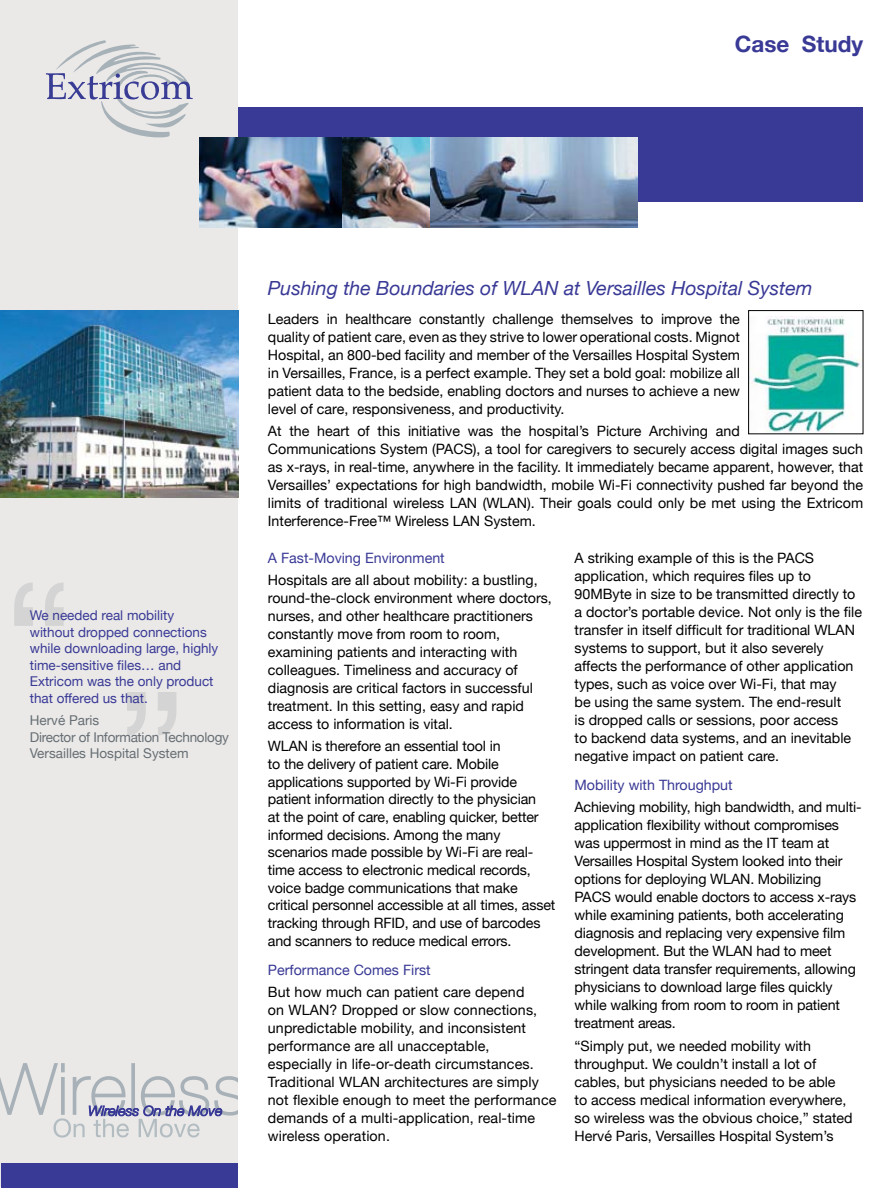
<style>
.page{position:relative;width:893px;height:1188px;background:#fff}
.page>*{position:absolute;margin:0;border:0;box-sizing:border-box;transform-origin:0 0}
.t1{font:700 22.5px "Helvetica Neue";color:#393996}
.t2{font:italic 19.5px "Helvetica Neue";color:#393996}
.t3{font:14.25px/18px "Helvetica Neue";color:#000}
.t4{font:14.25px "Helvetica Neue";color:#393996}
.t5{font:13.5px/16.5px "Helvetica Neue";color:#393996}
.t6{font:13.5px/16.5px "Helvetica Neue";letter-spacing:-.01em;color:#676e73}
</style>
<div class="page">
<div style="left:207px;top:107px;width:656px;height:94px;background:#393996"></div>
<div style="left:1px;top:1px;width:237px;height:1186px;background:#eae9e8"></div>
<img style="left:1px;top:310px;width:237px;height:187px">
<img style="left:200px;top:137px;width:231px;height:91px">
<img style="left:431px;top:137px;width:207px;height:91px">
<div style="left:1px;top:1164px;width:236px;height:24px;background:#393996"></div>
<svg style="left:1px;top:1063px;width:236px;height:75px"></svg>
<svg style="left:14px;top:583px;width:50px;height:43px"></svg>
<svg style="left:127px;top:692px;width:49px;height:43px"></svg>
<svg style="left:46px;top:40px;width:147px;height:97px"></svg>
<img style="left:750px;top:316px;width:111px;height:116px">
<div style="left:748px;top:310px;width:115px;height:124px;border:1px solid #000"></div>
<h1 class="t1" style="left:735px;top:30px;width:56px">Case</h1>
<h1 class="t1" style="left:802px;top:30px;width:63px">Study</h1>
<p class="t5" style="left:30px;top:607px;width:190px">We needed real mobility without dropped connections while downloading large, highly time-sensitive files… and<br>Extricom was the only product that offered us that.</p>
<p class="t6" style="left:30px;top:712px;width:201px">Hervé Paris<br>Director of Information Technology<br>Versailles Hospital System</p>
<h2 class="t2" style="left:268px;top:276px;width:546px">Pushing the Boundaries of WLAN at Versailles Hospital System</h2>
<p class="t3" style="left:268px;top:310px;width:474px">Leaders<br>quality of patient care, even as they strive to lower operational costs. Mignot Hospital, an 800-bed facility and member of the Versailles Hospital System in Versailles, France is, a perfect example. They set a bold goal: mobilize all patient data to the bedside, enabling doctors and nurses to achieve a new level of care, responsiveness, and productivity.</p>
<p class="t3" style="left:716px;top:422px;width:26px">and</p>
<p class="t3" style="left:327px;top:310px;width:13px">in</p>
<p class="t3" style="left:345px;top:310px;width:68px">healthcare</p>
<p class="t3" style="left:419px;top:310px;width:67px">constantly</p>
<p class="t3" style="left:493px;top:310px;width:62px">challenge</p>
<p class="t3" style="left:561px;top:310px;width:74px">themselves</p>
<p class="t3" style="left:661px;top:310px;width:53px">improve</p>
<p class="t3" style="left:720px;top:310px;width:22px">the</p>
<p class="t3" style="left:641px;top:310px;width:14px">to</p>
<p class="t3" style="left:357px;top:422px;width:14px">of</p>
<p class="t3" style="left:268px;top:422px;width:597px">At<br>Communications System (PACS a,) tool for caregivers to securely access digital images such as -x rays in, real-time, anywhere in the facility It. immediately became apparent, however, that Versailles’ expectations for high bandwidth, mobile Wi-Fi connectivity pushed far beyond the limits of traditional wireless LAN (WLAN .) Their goals could only be met using the Extricom Interference-Free™ Wireless LAN System.</p>
<p class="t3" style="left:289px;top:422px;width:22px">the</p>
<p class="t3" style="left:317px;top:422px;width:34px">heart</p>
<p class="t3" style="left:378px;top:422px;width:24px">this</p>
<p class="t3" style="left:408px;top:422px;width:53px">initiative</p>
<p class="t3" style="left:501px;top:422px;width:22px">the</p>
<p class="t3" style="left:529px;top:422px;width:62px">hospital s’</p>
<p class="t3" style="left:597px;top:422px;width:46px">Picture</p>
<p class="t3" style="left:649px;top:422px;width:60px">Archiving</p>
<p class="t3" style="left:468px;top:422px;width:27px">was</p>
<p class="t4" style="left:268px;top:549px;width:178px">A Fast-Moving Environment</p>
<p class="t3" style="left:268px;top:571px;width:286px">Hospitals are all about mobility a: bustling, round-the-clock environment where doctors, nurses, and other healthcare practitioners constantly move from room to room, examining patients and interacting with colleagues. Timeliness and accuracy of diagnosis are critical factors in successful treatment In. this setting, easy and rapid access to information is vital.</p>
<p class="t3" style="left:268px;top:737px;width:272px">WLAN is therefore an essential tool in<br>to the delivery of patient care. Mobile applications supported by Wi-Fi provide patient information directly to the physician at the point of care, enabling quicker, better informed decisions. Among the many</p>
<p class="t3" style="left:268px;top:861px;width:264px">time access to electronic medical records,</p>
<p class="t3" style="left:268px;top:843px;width:267px">scenarios made possible by Wi-Fi are real-</p>
<p class="t3" style="left:268px;top:879px;width:289px">voice badge communications that make critical personnel accessible at all times, asset tracking through RFID, and use of barcodes and scanners to reduce medical errors.</p>
<p class="t4" style="left:268px;top:961px;width:164px">Performance Comes First</p>
<p class="t3" style="left:268px;top:983px;width:290px">But how much can patient care depend<br>on WLAN? Dropped or slow connections, unpredictable mobility, and inconsistent performance are all unacceptable, especially in life-or-death circumstances.<br>Traditional WLAN architectures are simply not flexible enough to meet the performance demands of a multi-application, real-time wireless operation.</p>
<p class="t3" style="left:575px;top:549px;width:289px">A striking example of this is the PACS application, which requires files up to 90MByte in size to be transmitted directly to a doctor s’ portable device. Not only is the file transfer in itself difficult for traditional WLAN systems to support, but it also severely affects the performance of other application types, such as voice over Wi-Fi, that may<br>be using the same system. The end-result<br>is dropped calls or sessions, poor access<br>to backend data systems, and an inevitable negative impact on patient care.</p>
<p class="t4" style="left:575px;top:777px;width:160px">Mobility with Throughput</p>
<p class="t3" style="left:575px;top:816px;width:266px">application flexibility without compromises</p>
<p class="t3" style="left:575px;top:798px;width:289px">Achieving mobility, high bandwidth, and multi-</p>
<p class="t3" style="left:575px;top:834px;width:283px">was uppermost in mind as the IT team at Versailles Hospital System looked into their options for deploying WLAN. Mobilizing PACS would enable doctors to access -x rays while examining patients, both accelerating diagnosis and replacing very expensive film development. But the WLAN had to meet stringent data transfer requirements, allowing physicians to download large files quickly while walking from room to room in patient treatment areas.</p>
<p class="t3" style="left:575px;top:1036px;width:280px">“Simply put, we needed mobility with throughput. We couldn t’ install a lot of cables, but physicians needed to be able<br>to access medical information everywhere, so wireless was the obvious choice,” stated Hervé Paris, Versailles Hospital System s’</p>
</div>
